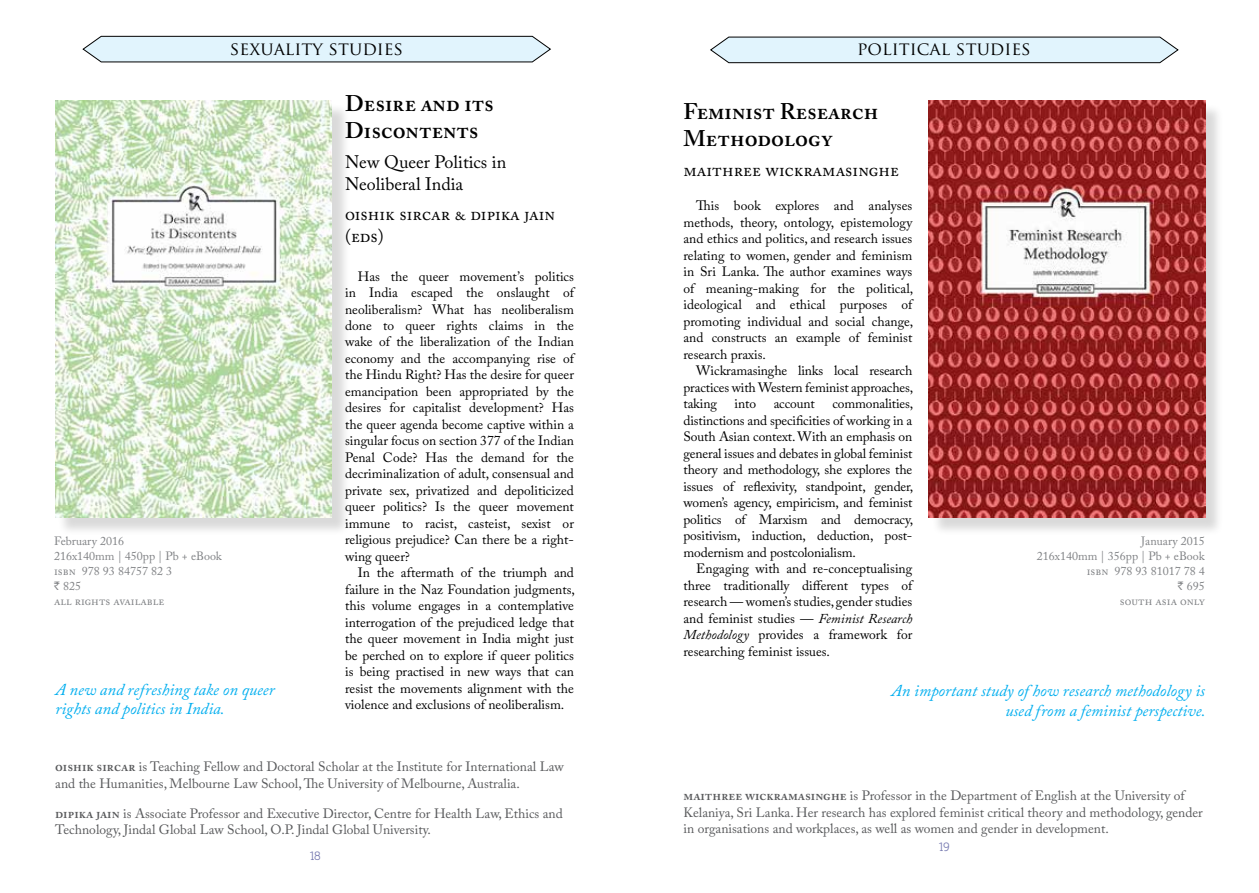
<style>
.page{position:relative;width:1259px;height:893px;background:#fff}
.page>*{position:absolute;margin:0;border:0;box-sizing:border-box;transform-origin:0 0}
.t1{font:600 22.5px/27px "Adobe Caslon Pro";color:#000}
.t2{font:18px/21.6px "Adobe Caslon Pro";color:#000}
.t3{font:18px "Trajan Pro";color:#000}
.t4{font:italic 16.5px/19.8px "Adobe Caslon Pro";color:#00aeef}
.t5{font:13.5px/16.5px "Adobe Caslon Pro";color:#000;text-align:justify}
.t6{font:13.5px/16.5px "Adobe Caslon Pro";color:#58595b}
.t7{font:13.5px/16.5px "Adobe Caslon Pro";letter-spacing:-.02em;color:#000}
.t8{font:12px/15px "Adobe Caslon Pro";color:#808285}
.t9{font:500 12px "Mank Sans";color:#7578b0}
.s1{font-family:"Rupee"}
.s2{font-weight:600}
.s3{font-style:italic}
</style>
<div class="page">
<svg style="left:82px;top:35px;width:469px;height:28px"></svg>
<div style="left:58px;top:103px;width:292px;height:433px;background:#000;opacity:.15"></div>
<img style="left:55px;top:101px;width:277px;height:416px">
<div style="left:931px;top:103px;width:293px;height:433px;background:#000;opacity:.15"></div>
<img style="left:929px;top:101px;width:276px;height:417px">
<svg style="left:710px;top:36px;width:469px;height:27px"></svg>
<h2 class="t3" style="left:230px;top:37px;width:175px">SEXUALITY STUDIES</h2>
<p class="t8" style="left:54px;top:534px;width:170px">February 2016<br>216x140mm | 450pp | Pb + eBook isbn 978 93 84757 82 3<br><span class="s1">s</span> 825<br>all rights available</p>
<p class="t4" style="left:56px;top:679px;width:221px">A new and refreshing take on queer rights and politics in India.</p>
<h1 class="t1" style="left:345px;top:90px;width:150px">Desire and its<br>Discontents</h1>
<h2 class="t2" style="left:345px;top:151px;width:163px">New Queer Politics in<br>Neoliberal India</h2>
<h2 class="t2" style="left:345px;top:203px;width:211px">oishik sircar &amp; dipika jain (eds)</h2>
<p class="t5" style="left:345px;top:268px;width:232px;text-align:left;text-indent:13px">Has the queer movement’s politics in India escaped the onslaught of neoliberalism? What has neoliberalism done to queer rights claims in the wake of the liberalization of the Indian economy and the accompanying rise of the Hindu Right? Has the desire for queer emancipation been appropriated by the desires for capitalist development? Has the queer agenda become captive within a singular focus on section 377 of the Indian Penal Code? Has the demand for the decriminalization of adult, consensual and private sex, privatized and depoliticized queer politics? Is the queer movement immune to racist, casteist, sexist or religious prejudice? Can there be a right&shy;wing queer?</p>
<p class="t5" style="left:345px;top:565px;width:231px;text-indent:13px">In the aftermath of the triumph and failure in the Naz Foundation judgments, this volume engages in a contemplative interrogation of the prejudiced ledge that the queer movement in India might just be perched on to explore if queer politics is being practised in new ways that can resist the movements alignment with the violence and exclusions of neoliberalism.</p>
<p class="t6" style="left:55px;top:758px;width:510px"><span class="s2">oishik sircar</span> is Teaching Fellow and Doctoral Scholar at the Institute for International Law and the Humanities, Melbourne Law School, The University of Melbourne, Australia.</p>
<p class="t6" style="left:55px;top:805px;width:509px"><span class="s2">dipika jain</span> is Associate Professor and Executive Director, Centre for Health Law, Ethics and<br>Technology, Jindal Global Law School, O.P. Jindal Global University.</p>
<p class="t9" style="left:310px;top:848px;width:12px">18</p>
<h2 class="t3" style="left:857px;top:37px;width:175px">POLITICAL STUDIES</h2>
<h1 class="t1" style="left:683px;top:98px;width:196px">Feminist Research<br>Methodology</h1>
<h2 class="t2" style="left:683px;top:159px;width:217px">maithree wickramasinghe</h2>
<p class="t7" style="left:683px;top:198px;width:232px;text-indent:13px">This book explores and analyses methods, theory, ontology, epistemology and ethics and politics, and research issues relating to women, gender and feminism in Sri Lanka. The author examines ways of meaning-making for the political, ideological and ethical purposes of promoting individual and social change, and constructs an example of feminist research praxis.</p>
<p class="t5" style="left:683px;top:363px;width:231px;text-indent:13px">Wickramasinghe links local research practices with Western feminist approaches, taking</p>
<p class="t5" style="left:683px;top:396px;width:231px;text-indent:149px">commonalities, distinctions and specificities of working in a South Asian context. With an emphasis on general issues and debates in global feminist theory and methodology, she explores the issues of reflexivity, standpoint, gender, women’s agency, empiricism, and feminist politics of Marxism and democracy, positivism, induction, deduction, post&shy;modernism and postcolonialism.</p>
<p class="t5" style="left:683px;top:560px;width:232px;text-align:left;text-indent:13px">Engaging with and re-conceptualising three traditionally different types of research — women’s studies, gender studies and feminist studies — <span class="s3">Feminist Research Methodology</span> provides a framework for researching feminist issues.</p>
<p class="t5" style="left:734px;top:396px;width:23px">into</p>
<p class="t5" style="left:773px;top:396px;width:43px">account</p>
<p class="t8" style="left:1037px;top:534px;width:170px;text-align:right">January 2015<br>216x140mm | 356pp | Pb + eBook isbn 978 93 81017 78 4<br><span class="s1">s</span> 695<br>south asia only</p>
<p class="t4" style="left:891px;top:681px;width:315px;text-align:right">An important study of how research methodology is used from a feminist perspective.</p>
<p class="t6" style="left:683px;top:787px;width:521px"><span class="s2">maithree wickramasinghe</span> is Professor in the Department of English at the University of<br>Kelaniya, Sri Lanka. Her research has explored feminist critical theory and methodology, gender in organisations and workplaces, as well as women and gender in development.</p>
<p class="t9" style="left:939px;top:839px;width:12px">19</p>
</div>
